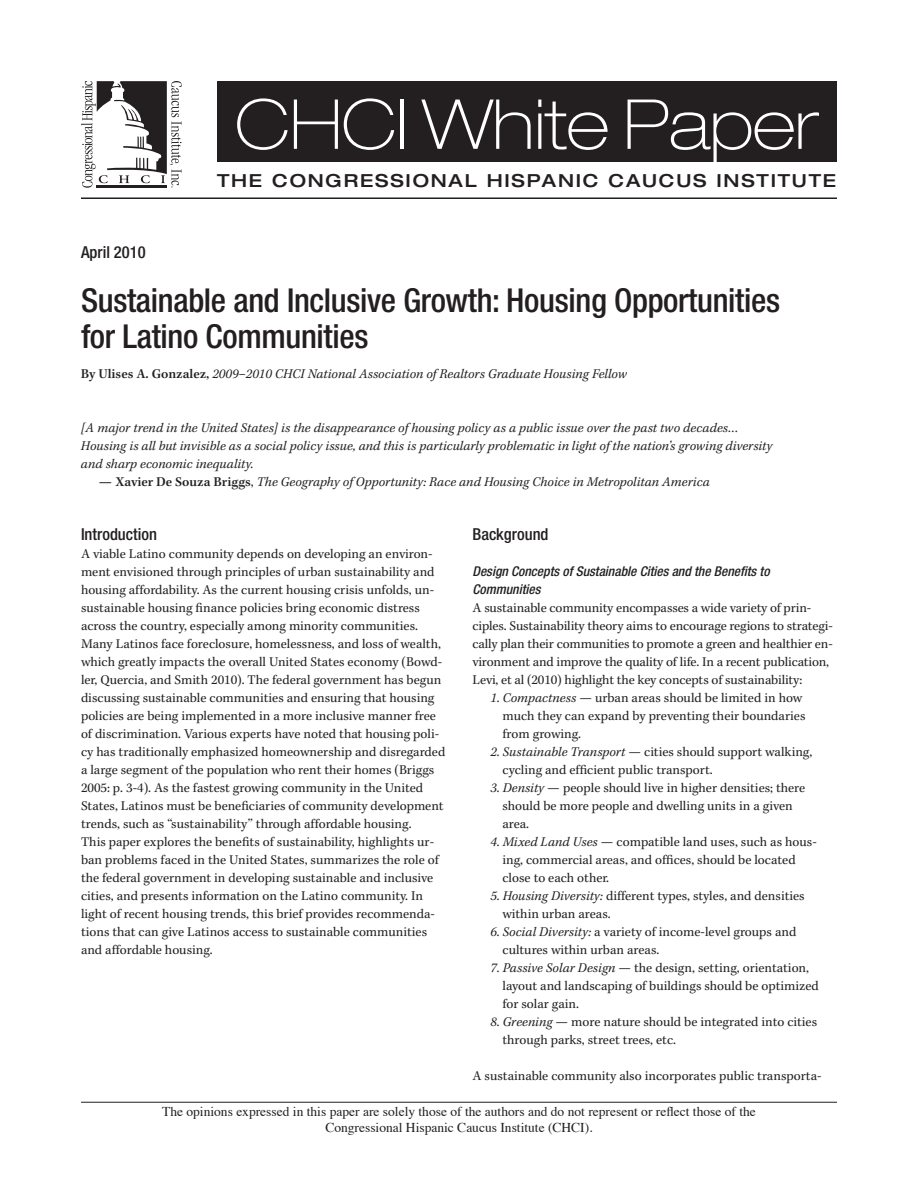
<style>
.page{position:relative;width:918px;height:1188px;background:#fff}
.page>*{position:absolute;margin:0;border:0;box-sizing:border-box;transform-origin:0 0}
.t1{font:100 expanded 69px "Helvetica Neue";letter-spacing:-.005em;color:#fff}
.t2{font:500 condensed 33px/36px "Helvetica Neue";letter-spacing:-.01em;color:#231f20}
.t3{font:500 expanded 18px "Helvetica Neue";letter-spacing:.1em;color:#231f20}
.t4{font:500 condensed 16.5px "Helvetica Neue";color:#231f20}
.t5{font:13.5px/18px "Kepl MM 385 575 9";letter-spacing:.005em;color:#231f20}
.t6{font:13.5px/18px "Kepl MM It 385 575 9";color:#231f20}
.t7{font:13.5px/16.2px "Times";color:#231f20;text-align:center}
.t8{font:italic 500 condensed 13.5px/18px "Helvetica Neue";color:#231f20}
.s1{font-family:"Kepl MM 535 575 9"}
.s2{font-family:"Kepl MM 385 575 9"}
.s3{font-family:"Kepl MM It 385 575 9"}
</style>
<div class="page">
<hr style="left:81px;top:1102px;width:756px;height:1px;background:#231f20">
<svg style="left:81px;top:81px;width:101px;height:107px"></svg>
<hr style="left:97px;top:185px;width:70px;height:3px;background:#231f20">
<hr style="left:81px;top:197px;width:756px;height:2px;background:#231f20">
<div style="left:217px;top:81px;width:620px;height:81px;background:#231f20"></div>
<h1 class="t1" style="left:235px;top:83px;width:585px">CHCI White Paper</h1>
<h3 class="t3" style="left:217px;top:170px;width:577px">THE CONGRESSIONAL HISPANIC CAUCUS INSTITUT</h3>
<h3 class="t3" style="left:823px;top:170px;width:15px">E</h3>
<p class="t4" style="left:81px;top:242px;width:66px">April 2010</p>
<h2 class="t2" style="left:81px;top:282px;width:701px">Sustainable and Inclusive Growth: Housing Opportunities for Latino Communities</h2>
<p class="t6" style="left:81px;top:365px;width:548px"><span class="s1">By Ulises A. Gonzalez,</span> 2009–2010 CHCI National Association of Realtors Graduate Housing Fellow</p>
<p class="t6" style="left:81px;top:419px;width:693px">[A major trend in the United States] is the disappearance of housing policy as a public issue over the past two decades…<br>Housing is all but invisible as a social policy issue, and this is particularly problematic in light of the nation’s growing diversity and sharp economic inequality.</p>
<p class="t6" style="left:99px;top:473px;width:612px"><span class="s1">— Xavier De Souza Briggs</span><span class="s2">,</span> The Geography of Opportunity: Race and Housing Choice in Metropolitan America</p>
<p class="t4" style="left:81px;top:524px;width:78px">Introduction</p>
<p class="t5" style="left:81px;top:545px;width:366px">A viable Latino community depends on developing an environ&shy;ment envisioned through principles of urban sustainability and housing affordability. As the current housing crisis unfolds, un&shy;sustainable housing finance policies bring economic distress across the country, especially among minority communities.<br>Many Latinos face foreclosure, homelessness, and loss of wealth, which greatly impacts the overall United States economy (Bowd&shy;ler, Quercia, and Smith 2010). The federal government has begun discussing sustainable communities and ensuring that housing policies are being implemented in a more inclusive manner free of discrimination. Various experts have noted that housing poli&shy;cy has traditionally emphasized homeownership and disregarded a large segment of the population who rent their homes (Briggs 2005: p. 3-4). As the fastest growing community in the United States, Latinos must be beneficiaries of community development trends, such as “sustainability” through affordable housing.<br>This paper explores the benefits of sustainability, highlights ur&shy;ban problems faced in the United States, summarizes the role of the federal government in developing sustainable and inclusive cities, and presents information on the Latino community. In light of recent housing trends, this brief provides recommenda&shy;tions that can give Latinos access to sustainable communities and affordable housing.</p>
<p class="t4" style="left:472px;top:524px;width:78px">Background</p>
<p class="t8" style="left:472px;top:562px;width:299px">Design Concepts of Sustainable Cities and the Benefits to<br>Communities</p>
<p class="t5" style="left:472px;top:599px;width:362px">A sustainable community encompasses a wide variety of prin&shy;ciples. Sustainability theory aims to encourage regions to strategi&shy;cally plan their communities to promote a green and healthier en&shy;vironment and improve the quality of life. In a recent publication, Levi, et al (2010) highlight the key concepts of sustainability:</p>
<p class="t5" style="left:502px;top:689px;width:304px;text-indent:-12px"><span class="s3">1. Compactness</span> — urban areas should be limited in how much they can expand by preventing their boundaries from growing.</p>
<p class="t5" style="left:502px;top:743px;width:311px;text-indent:-12px"><span class="s3">2. Sustainable Transport</span> — cities should support walking, cycling and efficient public transport.</p>
<p class="t5" style="left:502px;top:779px;width:304px;text-indent:-12px"><span class="s3">3. Density</span> — people should live in higher densities; there should be more people and dwelling units in a given area.</p>
<p class="t5" style="left:502px;top:833px;width:316px;text-indent:-12px"><span class="s3">4. Mixed Land Uses</span> — compatible land uses, such as hous&shy;ing, commercial areas, and offices, should be located close to each other.</p>
<p class="t5" style="left:502px;top:887px;width:304px;text-indent:-12px"><span class="s3">5. Housing Diversity:</span> different types, styles, and densities within urban areas.</p>
<p class="t5" style="left:502px;top:923px;width:295px;text-indent:-12px"><span class="s3">6. Social Diversity:</span> a variety of income-level groups and cultures within urban areas.</p>
<p class="t5" style="left:502px;top:959px;width:318px;text-indent:-12px"><span class="s3">7. Passive Solar Design</span> — the design, setting, orientation, layout and landscaping of buildings should be optimized for solar gain.</p>
<p class="t5" style="left:502px;top:1013px;width:316px;text-indent:-12px"><span class="s3">8. Greening</span> — more nature should be integrated into cities through parks, street trees, etc.</p>
<p class="t5" style="left:472px;top:1067px;width:351px">A sustainable community also incorporates public transporta-</p>
<p class="t7" style="left:162px;top:1102px;width:595px">The opinions expressed in this paper are solely those of the authors and do not represent or reflect those of the<br>Congressional Hispanic Caucus Institute (CHCI).</p>
</div>
